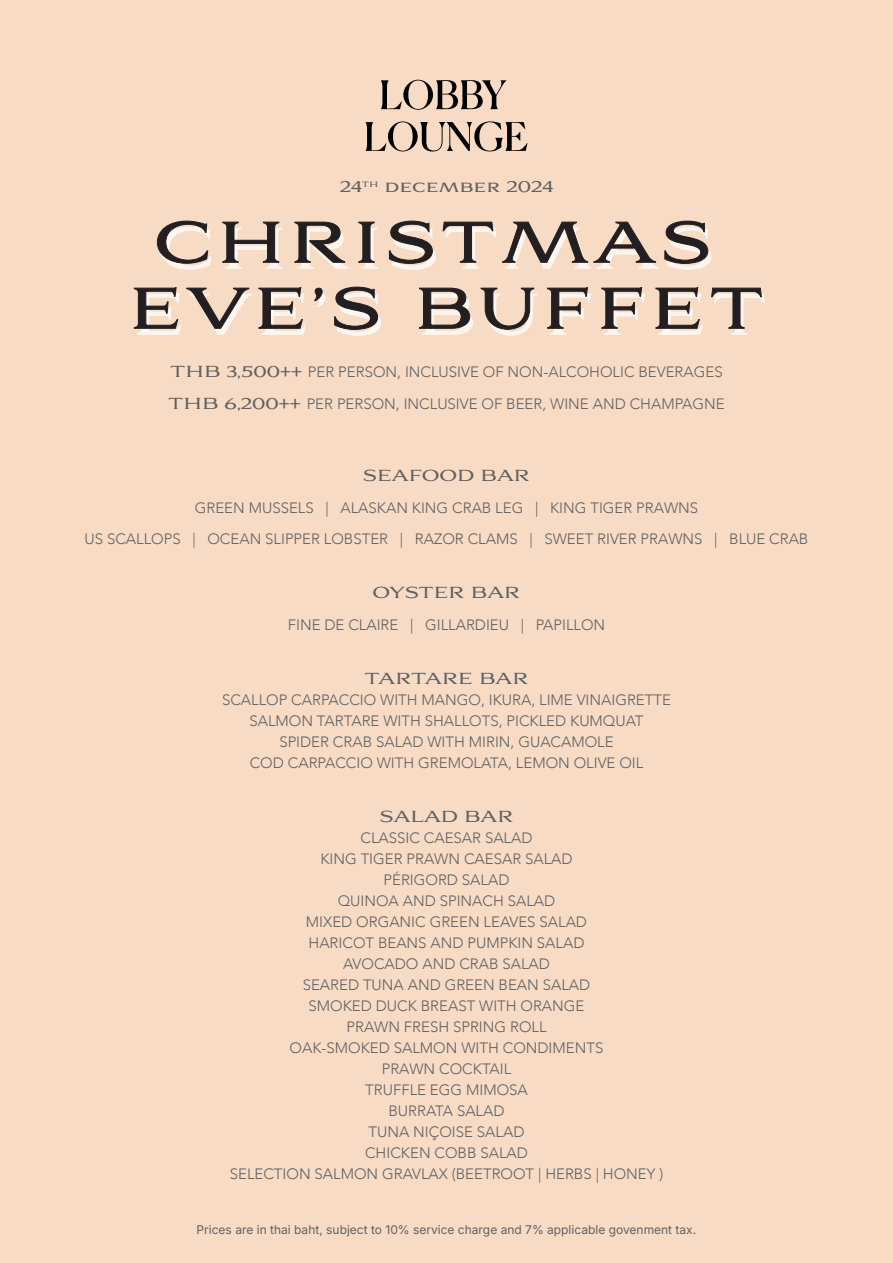
<style>
.page{position:relative;width:893px;height:1263px;background:#f7dbc5}
.page>*{position:absolute;margin:0;border:0;box-sizing:border-box;transform-origin:0 0}
.t1{font:54px/66px "Aviano Serif";letter-spacing:.1em;color:#231f20;text-align:center}
.t2{font:300 15px/21px "Avenir";color:#606161;text-align:center}
.t3{font:15px "Aviano Serif";color:#606161}
.t4{font:12px "Inter";color:#606161}
.s1{font-family:"Aviano Serif";font-weight:400}
</style>
<div class="page">
<svg style="left:157px;top:220px;width:54px;height:50px"></svg>
<svg style="left:222px;top:221px;width:61px;height:48px"></svg>
<svg style="left:294px;top:221px;width:54px;height:48px"></svg>
<svg style="left:358px;top:221px;width:20px;height:48px"></svg>
<svg style="left:388px;top:220px;width:48px;height:50px"></svg>
<svg style="left:442px;top:220px;width:270px;height:50px"></svg>
<svg style="left:134px;top:287px;width:172px;height:48px"></svg>
<svg style="left:314px;top:287px;width:12px;height:20px"></svg>
<svg style="left:334px;top:286px;width:47px;height:50px"></svg>
<svg style="left:419px;top:287px;width:54px;height:48px"></svg>
<svg style="left:480px;top:287px;width:57px;height:49px"></svg>
<svg style="left:547px;top:287px;width:44px;height:48px"></svg>
<svg style="left:601px;top:287px;width:44px;height:48px"></svg>
<svg style="left:655px;top:287px;width:48px;height:48px"></svg>
<svg style="left:711px;top:287px;width:54px;height:48px"></svg>
<svg style="left:381px;top:80px;width:125px;height:30px"></svg>
<svg style="left:365px;top:121px;width:162px;height:30px"></svg>
<p class="t3" style="left:340px;top:176px;width:215px">24<sup>th</sup> december 2024</p>
<h1 class="t1" style="left:129px;top:212px;width:636px">CHRISTMAS<br>EVE’S BUFFET</h1>
<p class="t2" style="left:168px;top:356px;width:558px;line-height:31.5px;text-align:left"><span class="s1">THB 3,500++</span> PER PERSON, INCLUSIVE OF NON-ALCOHOLIC BEVERAGES<br><span class="s1">THB 6,200++</span> PER PERSON, INCLUSIVE OF BEER, WINE AND CHAMPAGNE</p>
<p class="t3" style="left:363px;top:466px;width:169px">SEAFOOD BAR</p>
<p class="t2" style="left:85px;top:492px;width:725px;line-height:31.5px">GREEN MUSSELS | ALASKAN KING CRAB LEG | KING TIGER PRAWNS<br>US SCALLOPS | OCEAN SLIPPER LOBSTER | RAZOR CLAMS | SWEET RIVER PRAWNS | BLUE CRAB</p>
<p class="t3" style="left:372px;top:583px;width:149px">OYSTER BAR</p>
<p class="t2" style="left:288px;top:614px;width:319px">FINE DE CLAIRE | GILLARDIEU | PAPILLON</p>
<p class="t3" style="left:364px;top:668px;width:166px">TARTARE BAR</p>
<p class="t2" style="left:222px;top:689px;width:450px">SCALLOP CARPACCIO WITH MANGO, IKURA, LIME VINAIGRETTE SALMON TARTARE WITH SHALLOTS, PICKLED KUMQUAT<br>SPIDER CRAB SALAD WITH MIRIN, GUACAMOLE<br>COD CARPACCIO WITH GREMOLATA, LEMON OLIVE OIL</p>
<p class="t3" style="left:379px;top:806px;width:136px">SALAD BAR</p>
<p class="t2" style="left:230px;top:827px;width:435px">CLASSIC CAESAR SALAD<br>KING TIGER PRAWN CAESAR SALAD<br>PÉRIGORD SALAD<br>QUINOA AND SPINACH SALAD<br>MIXED ORGANIC GREEN LEAVES SALAD<br>HARICOT BEANS AND PUMPKIN SALAD<br>AVOCADO AND CRAB SALAD<br>SEARED TUNA AND GREEN BEAN SALAD<br>SMOKED DUCK BREAST WITH ORANGE<br>PRAWN FRESH SPRING ROLL<br>OAK-SMOKED SALMON WITH CONDIMENTS<br>PRAWN COCKTAIL<br>TRUFFLE EGG MIMOSA<br>BURRATA SALAD<br>TUNA NIÇOISE SALAD<br>CHICKEN COBB SALAD<br>SELECTION SALMON GRAVLAX (BEETROOT | HERBS | HONEY )</p>
<p class="t4" style="left:197px;top:1220px;width:501px">Prices are in thai baht, subject to 10% service charge and 7% applicable govenment tax.</p>
</div>
